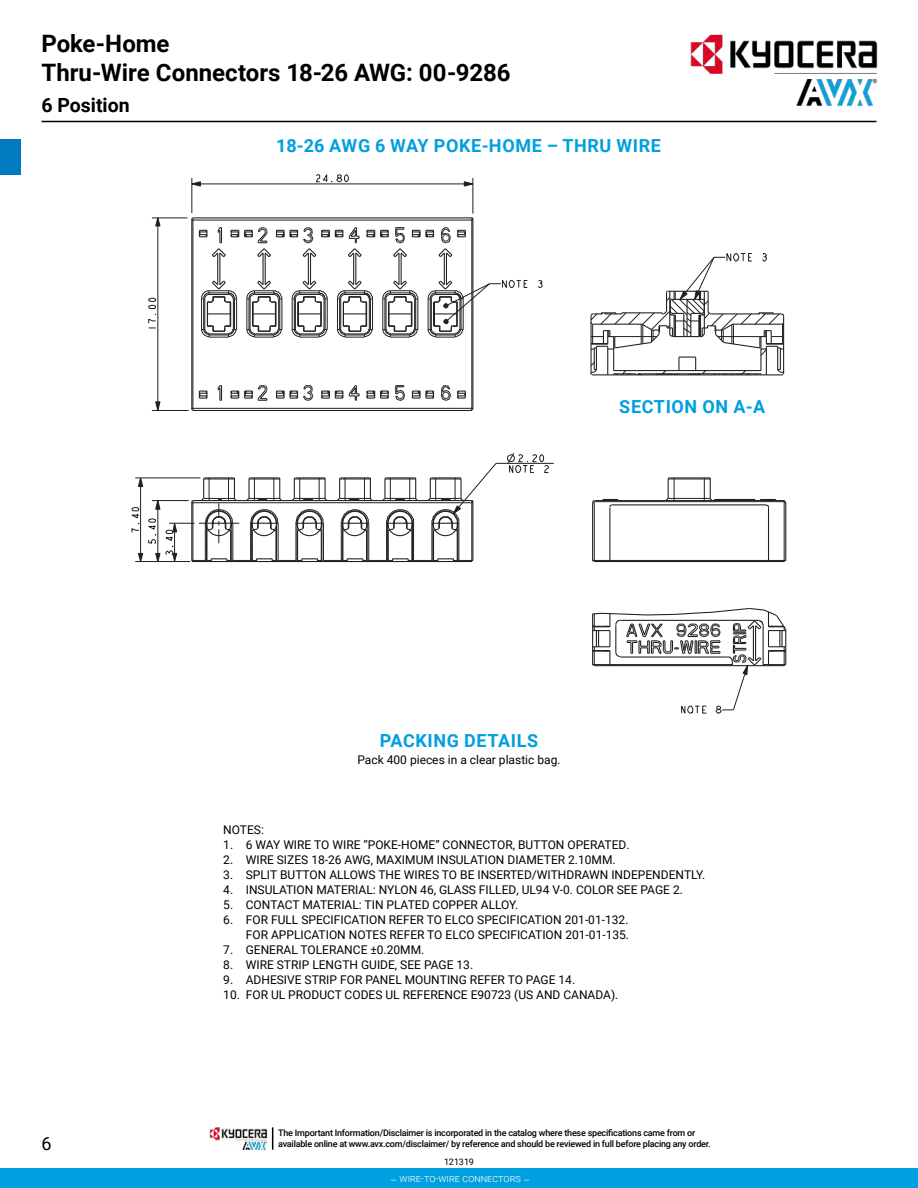
<style>
.page{position:relative;width:918px;height:1188px;background:#fff}
.page>*{position:absolute;margin:0;border:0;box-sizing:border-box;transform-origin:0 0}
.t1{font:700 24px/28.8px "Roboto";color:#000}
.t2{font:700 19.5px "Roboto";letter-spacing:-.005em;color:#000}
.t3{font:700 18px "Roboto";letter-spacing:.035em;color:#009fdf}
.t4{font:18px "Roboto";color:#000}
.t5{font:12px/15px "Roboto";color:#000;text-align:right}
.t6{font:300 10.5px "Roboto";color:#fff}
.t7{font:500 9px/10.8px "Roboto";letter-spacing:-.025em;color:#000}
.t8{font:9px "Roboto";letter-spacing:-.03em;color:#000}
</style>
<div class="page">
<hr style="left:42px;top:121px;width:834px;height:1px;background:#000">
<div style="left:0;top:139px;width:21px;height:35px;background:#007bc2"></div>
<svg style="left:316px;top:174px;width:33px;height:9px"></svg>
<svg style="left:191px;top:181px;width:10px;height:6px"></svg>
<svg style="left:464px;top:181px;width:9px;height:6px"></svg>
<svg style="left:148px;top:298px;width:8px;height:31px"></svg>
<svg style="left:155px;top:217px;width:6px;height:10px"></svg>
<svg style="left:155px;top:401px;width:6px;height:9px"></svg>
<svg style="left:507px;top:453px;width:42px;height:20px"></svg>
<svg style="left:538px;top:280px;width:4px;height:8px"></svg>
<hr style="left:496px;top:463px;width:58px;height:1px;background:#221f1f">
<hr style="left:594px;top:503px;width:1px;height:59px;background:#221f1f">
<hr style="left:593px;top:560px;width:193px;height:1px;background:#221f1f">
<hr style="left:595px;top:501px;width:188px;height:1px;background:#221f1f">
<hr style="left:668px;top:498px;width:42px;height:1px;background:#221f1f">
<hr style="left:668px;top:479px;width:42px;height:1px;background:#221f1f">
<hr style="left:784px;top:503px;width:1px;height:59px;background:#221f1f">
<hr style="left:158px;top:218px;width:1px;height:192px;background:#221f1f">
<hr style="left:192px;top:178px;width:1px;height:35px;background:#221f1f">
<hr style="left:193px;top:218px;width:1px;height:192px;background:#221f1f">
<hr style="left:152px;top:410px;width:37px;height:1px;background:#221f1f">
<hr style="left:192px;top:408px;width:281px;height:1px;background:#221f1f">
<hr style="left:282px;top:299px;width:1px;height:31px;background:#221f1f">
<hr style="left:418px;top:299px;width:1px;height:31px;background:#221f1f">
<hr style="left:192px;top:220px;width:281px;height:1px;background:#221f1f">
<hr style="left:152px;top:218px;width:36px;height:1px;background:#221f1f">
<hr style="left:192px;top:184px;width:281px;height:1px;background:#221f1f">
<hr style="left:473px;top:178px;width:1px;height:36px;background:#221f1f">
<hr style="left:592px;top:503px;width:1px;height:57px;background:#221f1f">
<hr style="left:609px;top:508px;width:1px;height:54px;background:#221f1f">
<hr style="left:594px;top:561px;width:190px;height:1px;background:#221f1f">
<hr style="left:612px;top:504px;width:154px;height:1px;background:#221f1f">
<hr style="left:595px;top:500px;width:188px;height:1px;background:#221f1f">
<hr style="left:715px;top:499px;width:40px;height:1px;background:#221f1f">
<hr style="left:669px;top:477px;width:40px;height:1px;background:#221f1f">
<hr style="left:768px;top:508px;width:1px;height:54px;background:#221f1f">
<hr style="left:785px;top:503px;width:1px;height:57px;background:#221f1f">
<hr style="left:191px;top:219px;width:1px;height:190px;background:#221f1f">
<hr style="left:217px;top:253px;width:1px;height:32px;background:#221f1f">
<hr style="left:219px;top:253px;width:1px;height:32px;background:#221f1f">
<hr style="left:193px;top:410px;width:279px;height:1px;background:#221f1f">
<hr style="left:263px;top:253px;width:1px;height:32px;background:#221f1f">
<hr style="left:265px;top:253px;width:1px;height:32px;background:#221f1f">
<svg style="left:199px;top:391px;width:8px;height:8px"></svg>
<svg style="left:217px;top:385px;width:5px;height:16px"></svg>
<hr style="left:308px;top:253px;width:1px;height:32px;background:#221f1f">
<hr style="left:310px;top:253px;width:1px;height:32px;background:#221f1f">
<hr style="left:353px;top:253px;width:1px;height:32px;background:#221f1f">
<hr style="left:355px;top:253px;width:1px;height:32px;background:#221f1f">
<hr style="left:398px;top:253px;width:2px;height:32px;background:#221f1f">
<hr style="left:401px;top:253px;width:1px;height:32px;background:#221f1f">
<hr style="left:193px;top:217px;width:279px;height:1px;background:#221f1f">
<hr style="left:444px;top:253px;width:1px;height:32px;background:#221f1f">
<hr style="left:446px;top:253px;width:1px;height:32px;background:#221f1f">
<hr style="left:472px;top:219px;width:1px;height:190px;background:#221f1f">
<svg style="left:441px;top:385px;width:25px;height:16px"></svg>
<svg style="left:602px;top:499px;width:17px;height:9px"></svg>
<svg style="left:592px;top:500px;width:4px;height:4px"></svg>
<svg style="left:665px;top:477px;width:10px;height:23px"></svg>
<svg style="left:746px;top:499px;width:30px;height:10px"></svg>
<svg style="left:782px;top:500px;width:5px;height:4px"></svg>
<svg style="left:704px;top:477px;width:11px;height:23px"></svg>
<svg style="left:231px;top:385px;width:37px;height:16px"></svg>
<svg style="left:276px;top:385px;width:38px;height:16px"></svg>
<svg style="left:201px;top:279px;width:36px;height:59px"></svg>
<svg style="left:292px;top:280px;width:36px;height:58px"></svg>
<svg style="left:246px;top:279px;width:36px;height:59px"></svg>
<svg style="left:367px;top:385px;width:38px;height:16px"></svg>
<svg style="left:321px;top:385px;width:39px;height:16px"></svg>
<svg style="left:412px;top:391px;width:22px;height:8px"></svg>
<svg style="left:337px;top:279px;width:36px;height:59px"></svg>
<svg style="left:382px;top:279px;width:36px;height:59px"></svg>
<svg style="left:199px;top:227px;width:267px;height:31px"></svg>
<svg style="left:592px;top:608px;width:195px;height:106px"></svg>
<svg style="left:428px;top:278px;width:100px;height:60px"></svg>
<svg style="left:131px;top:463px;width:366px;height:100px"></svg>
<svg style="left:590px;top:253px;width:195px;height:123px"></svg>
<img style="left:669px;top:34px;width:209px;height:87px">
<div style="left:0;top:1169px;width:918px;height:19px;background:#009fdf"></div>
<img style="left:210px;top:1127px;width:57px;height:23px">
<svg style="left:272px;top:1127px;width:1px;height:23px"></svg>
<h1 class="t1" style="left:42px;top:31px;width:471px">Poke-Home<br>Thru-Wire Connectors 18-26 AWG: 00-9286</h1>
<h2 class="t2" style="left:42px;top:97px;width:90px">6 Position</h2>
<h3 class="t3" style="left:276px;top:138px;width:386px">18-26 AWG 6 WAY POKE-HOME – THRU WIRE</h3>
<h3 class="t3" style="left:619px;top:399px;width:147px">SECTION ON A-A</h3>
<h3 class="t3" style="left:380px;top:733px;width:160px">PACKING DETAILS</h3>
<p class="t5" style="left:357px;top:753px;width:205px">Pack 400 pieces in a clear plastic bag.</p>
<h3 class="t4" style="left:42px;top:1135px;width:12px">6</h3>
<p class="t5" style="left:223px;top:823px;width:42px">NOTES:</p>
<p class="t5" style="left:223px;top:838px;width:408px">1. 6 WAY WIRE TO WIRE “POKE-HOME” CONNECTOR, BUTTON OPERATED.</p>
<p class="t5" style="left:223px;top:853px;width:394px">2. WIRE SIZES 18-26 AWG, MAXIMUM INSULATION DIAMETER 2.10MM.</p>
<p class="t5" style="left:223px;top:868px;width:484px">3. SPLIT BUTTON ALLOWS THE WIRES TO BE INSERTED/WITHDRAWN INDEPENDENTLY.</p>
<p class="t5" style="left:223px;top:883px;width:461px">4. INSULATION MATERIAL: NYLON 46, GLASS FILLED, UL94 V-0. COLOR SEE PAGE 2.</p>
<p class="t5" style="left:223px;top:898px;width:297px">5. CONTACT MATERIAL: TIN PLATED COPPER ALLOY.</p>
<p class="t5" style="left:223px;top:913px;width:407px">6. FOR FULL SPECIFICATION REFER TO ELCO SPECIFICATION 201-01-132.<br>FOR APPLICATION NOTES REFER TO ELCO SPECIFICATION 201-01-135.</p>
<p class="t5" style="left:223px;top:943px;width:203px">7. GENERAL TOLERANCE ±0.20MM.</p>
<p class="t5" style="left:223px;top:958px;width:251px">8. WIRE STRIP LENGTH GUIDE, SEE PAGE 13.</p>
<p class="t5" style="left:223px;top:973px;width:353px">9. ADHESIVE STRIP FOR PANEL MOUNTING REFER TO PAGE 14.</p>
<p class="t5" style="left:223px;top:988px;width:397px">10. FOR UL PRODUCT CODES UL REFERENCE E90723 (US AND CANADA).</p>
<p class="t7" style="left:278px;top:1127px;width:434px">The Important Information/Disclaimer is incorporated in the catalog where these speci昀椀cations came from or available online at www.avx.com/disclaimer/ by reference and should be reviewed in full before placing any order.</p>
<p class="t8" style="left:444px;top:1157px;width:31px">121319</p>
<p class="t6" style="left:390px;top:1172px;width:142px">– wire-to-wire connectors –</p>
</div>
